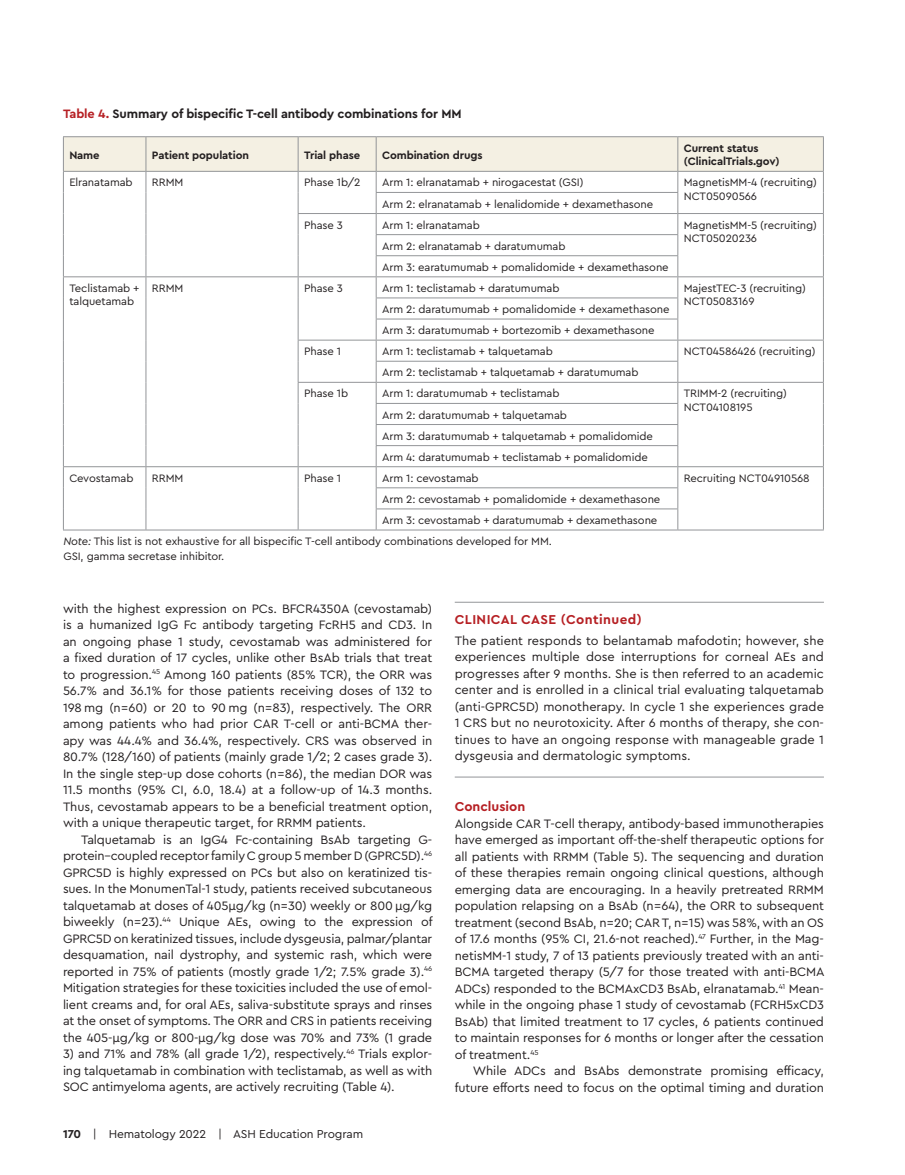
<style>
.page{position:relative;width:905px;height:1175px;background:#fff}
.page>*{position:absolute;margin:0;border:0;box-sizing:border-box;transform-origin:0 0}
.t1{font:700 13.5px "Cera Pro";letter-spacing:.03em;color:#b62024}
.t2{font:700 13.5px "Cera Pro";color:#b62024}
.t3{font:12.75px/16.5px "Cera Pro";letter-spacing:-.01em;color:#231f20;text-align:justify}
.t4{font:700 12.75px "Cera Pro";letter-spacing:-.01em;color:#231f20}
.t5{font:12px "Cera Pro";letter-spacing:-.01em;color:#231f20}
.t6{font:11.25px/13.5px "Cera Pro";letter-spacing:-.01em;color:#231f20}
.t7{font:700 11.25px/13.5px "Cera Pro";letter-spacing:-.01em;color:#231f20}
.s1{color:#b62024}
.s2{font-style:italic}
.s3{font-weight:700}
</style>
<div class="page">
<hr style="left:146px;top:529px;width:152px;height:1px;background:#939598">
<hr style="left:298px;top:529px;width:78px;height:1px;background:#939598">
<hr style="left:677px;top:529px;width:146px;height:1px;background:#939598">
<hr style="left:63px;top:136px;width:83px;height:1px;background:#939598">
<hr style="left:146px;top:136px;width:152px;height:1px;background:#939598">
<hr style="left:298px;top:136px;width:78px;height:1px;background:#939598">
<hr style="left:376px;top:136px;width:301px;height:1px;background:#939598">
<hr style="left:677px;top:136px;width:146px;height:1px;background:#939598">
<svg style="left:63px;top:137px;width:761px;height:392px"></svg>
<hr style="left:376px;top:529px;width:301px;height:1px;background:#939598">
<hr style="left:63px;top:529px;width:83px;height:1px;background:#939598">
<hr style="left:454px;top:602px;width:370px;height:1px;background:#939598">
<hr style="left:454px;top:776px;width:370px;height:1px;background:#939598">
<p class="t4" style="left:63px;top:106px;width:400px"><span class="s1">Table 4.</span> Summary of bispecific T-cell antibody combinations for MM</p>
<p class="t7" style="left:69px;top:148px;width:32px">Name</p>
<p class="t7" style="left:152px;top:148px;width:99px">Patient population</p>
<p class="t7" style="left:304px;top:148px;width:57px">Trial phase</p>
<p class="t7" style="left:382px;top:148px;width:102px">Combination drugs</p>
<p class="t7" style="left:683px;top:141px;width:97px">Current status (ClinicalTrials.gov)</p>
<p class="t6" style="left:69px;top:175px;width:65px">Elranatamab</p>
<p class="t6" style="left:152px;top:175px;width:33px">RRMM</p>
<p class="t6" style="left:304px;top:175px;width:58px">Phase 1b/2</p>
<p class="t6" style="left:382px;top:175px;width:203px">Arm 1: elranatamab + nirogacestat (GSI)</p>
<p class="t6" style="left:683px;top:175px;width:134px">MagnetisMM-4 (recruiting)<br>NCT05090566</p>
<p class="t6" style="left:382px;top:196px;width:273px">Arm 2: elranatamab + lenalidomide + dexamethasone</p>
<p class="t6" style="left:304px;top:218px;width:40px">Phase 3</p>
<p class="t6" style="left:382px;top:218px;width:99px">Arm 1: elranatamab</p>
<p class="t6" style="left:683px;top:218px;width:134px">MagnetisMM-5 (recruiting)<br>NCT05020236</p>
<p class="t6" style="left:382px;top:235px;width:288px;line-height:21.1px">Arm 2: elranatamab + daratumumab<br>Arm 3: earatumumab + pomalidomide + dexamethasone</p>
<p class="t6" style="left:69px;top:281px;width:72px">Teclistamab + talquetamab</p>
<p class="t6" style="left:152px;top:281px;width:33px">RRMM</p>
<p class="t6" style="left:304px;top:281px;width:40px">Phase 3</p>
<p class="t6" style="left:382px;top:281px;width:179px">Arm 1: teclistamab + daratumumab</p>
<p class="t6" style="left:683px;top:281px;width:124px">MajestTEC-3 (recruiting)<br>NCT05083169</p>
<p class="t6" style="left:382px;top:298px;width:289px;line-height:21.1px">Arm 2: daratumumab + pomalidomide + dexamethasone<br>Arm 3: daratumumab + bortezomib + dexamethasone</p>
<p class="t6" style="left:304px;top:344px;width:39px">Phase 1</p>
<p class="t6" style="left:382px;top:344px;width:172px">Arm 1: teclistamab + talquetamab</p>
<p class="t6" style="left:683px;top:344px;width:133px">NCT04586426 (recruiting)</p>
<p class="t6" style="left:382px;top:365px;width:258px">Arm 2: teclistamab + talquetamab + daratumumab</p>
<p class="t6" style="left:304px;top:386px;width:46px">Phase 1b</p>
<p class="t6" style="left:382px;top:386px;width:179px">Arm 1: daratumumab + teclistamab</p>
<p class="t6" style="left:683px;top:386px;width:105px">TRIMM-2 (recruiting)<br>NCT04108195</p>
<p class="t6" style="left:382px;top:404px;width:272px;line-height:21.1px">Arm 2: daratumumab + talquetamab<br>Arm 3: daratumumab + talquetamab + pomalidomide<br>Arm 4: daratumumab + teclistamab + pomalidomide</p>
<p class="t6" style="left:69px;top:471px;width:66px">Cevostamab</p>
<p class="t6" style="left:152px;top:471px;width:33px">RRMM</p>
<p class="t6" style="left:304px;top:471px;width:39px">Phase 1</p>
<p class="t6" style="left:382px;top:471px;width:98px">Arm 1: cevostamab</p>
<p class="t6" style="left:683px;top:471px;width:127px">Recruiting NCT04910568</p>
<p class="t6" style="left:382px;top:492px;width:280px">Arm 2: cevostamab + pomalidomide + dexamethasone</p>
<p class="t6" style="left:382px;top:513px;width:277px">Arm 3: cevostamab + daratumumab + dexamethasone</p>
<p class="t6" style="left:63px;top:534px;width:490px"><span class="s2">Note:</span> This list is not exhaustive for all bispecific T-cell antibody combinations developed for MM.</p>
<p class="t6" style="left:63px;top:549px;width:162px">GSI, gamma secretase inhibitor.</p>
<p class="t3" style="left:63px;top:599px;width:371px">with the highest expression on PCs. BFCR4350A (cevostamab) is a humanized IgG Fc antibody targeting FcRH5 and CD3. In an ongoing phase 1 study, cevostamab was administered for a fixed duration of 17 cycles, unlike other BsAb trials that treat to progression.<sup>45</sup> Among 160 patients (85% TCR), the ORR was 56.7% and 36.1% for those patients receiving doses of 132 to 198 mg (n=60) or 20 to 90 mg (n=83), respectively. The ORR among patients who had prior CAR T-cell or anti-BCMA ther&shy;apy was 44.4% and 36.4%, respectively. CRS was observed in 80.7% (128/160) of patients (mainly grade 1/2; 2 cases grade 3).<br>In the single step-up dose cohorts (n=86), the median DOR was 11.5 months (95% CI, 6.0, 18.4) at a follow-up of 14.3 months.<br>Thus, cevostamab appears to be a beneficial treatment option, with a unique therapeutic target, for RRMM patients.</p>
<p class="t3" style="left:63px;top:830px;width:371px;text-align:left;text-indent:18px">Talquetamab is an IgG4 Fc-containing BsAb targeting G&shy;protein–coupled receptor family C group 5 member D (GPRC5D).<sup>46<br></sup>GPRC5D is highly expressed on PCs but also on keratinized tis&shy;sues. In the MonumenTal-1 study, patients received subcutaneous talquetamab at doses of 405µg/kg (n=30) weekly or 800 µg/kg biweekly (n=23).<sup>44</sup> Unique AEs, owing to the expression of GPRC5D on keratinized tissues, include dysgeusia, palmar/plantar desquamation, nail dystrophy, and systemic rash, which were reported in 75% of patients (mostly grade 1/2; 7.5% grade 3).<sup>46<br></sup>Mitigation strategies for these toxicities included the use of emol&shy;lient creams and, for oral AEs, saliva-substitute sprays and rinses at the onset of symptoms. The ORR and CRS in patients receiving the 405-µg/kg or 800-µg/kg dose was 70% and 73% (1 grade</p>
<p class="t3" style="left:63px;top:1045px;width:371px">3) and 71% and 78% (all grade 1/2), respectively.<sup>46</sup> Trials explor&shy;ing talquetamab in combination with teclistamab, as well as with SOC antimyeloma agents, are actively recruiting (Table 4).</p>
<p class="t5" style="left:63px;top:1126px;width:302px"><span class="s3">170</span> | Hematology 2022 | ASH Education Program</p>
<p class="t1" style="left:454px;top:610px;width:188px">CLINICAL CASE (Continued)</p>
<p class="t3" style="left:454px;top:631px;width:371px">The patient responds to belantamab mafodotin; however, she experiences multiple dose interruptions for corneal AEs and progresses after 9 months. She is then referred to an academic center and is enrolled in a clinical trial evaluating talquetamab (anti-GPRC5D) monotherapy. In cycle 1 she experiences grade 1 CRS but no neurotoxicity. After 6 months of therapy, she con&shy;tinues to have an ongoing response with manageable grade 1 dysgeusia and dermatologic symptoms.</p>
<p class="t2" style="left:454px;top:797px;width:72px">Conclusion</p>
<p class="t3" style="left:454px;top:814px;width:371px;text-align:left">Alongside CAR T-cell therapy, antibody-based immunotherapies have emerged as important off-the-shelf therapeutic options for all patients with RRMM (Table 5). The sequencing and duration of these therapies remain ongoing clinical questions, although emerging data are encouraging. In a heavily pretreated RRMM population relapsing on a BsAb (n=64), the ORR to subsequent treatment (second BsAb, n=20; CAR T, n=15) was 58%, with an OS of 17.6 months (95% CI, 21.6-not reached).<sup>47</sup> Further, in the Mag&shy;netisMM-1 study, 7 of 13 patients previously treated with an anti-BCMA targeted therapy (5/7 for those treated with anti-BCMA ADCs) responded to the BCMAxCD3 BsAb, elranatamab.<sup>41</sup> Mean&shy;while in the ongoing phase 1 study of cevostamab (FCRH5xCD3<br>BsAb) that limited treatment to 17 cycles, 6 patients continued to maintain responses for 6 months or longer after the cessation of treatment.<sup>45</sup></p>
<p class="t3" style="left:454px;top:1062px;width:371px;text-align:right">While ADCs and BsAbs demonstrate promising efficacy, future efforts need to focus on the optimal timing and duration</p>
</div>
